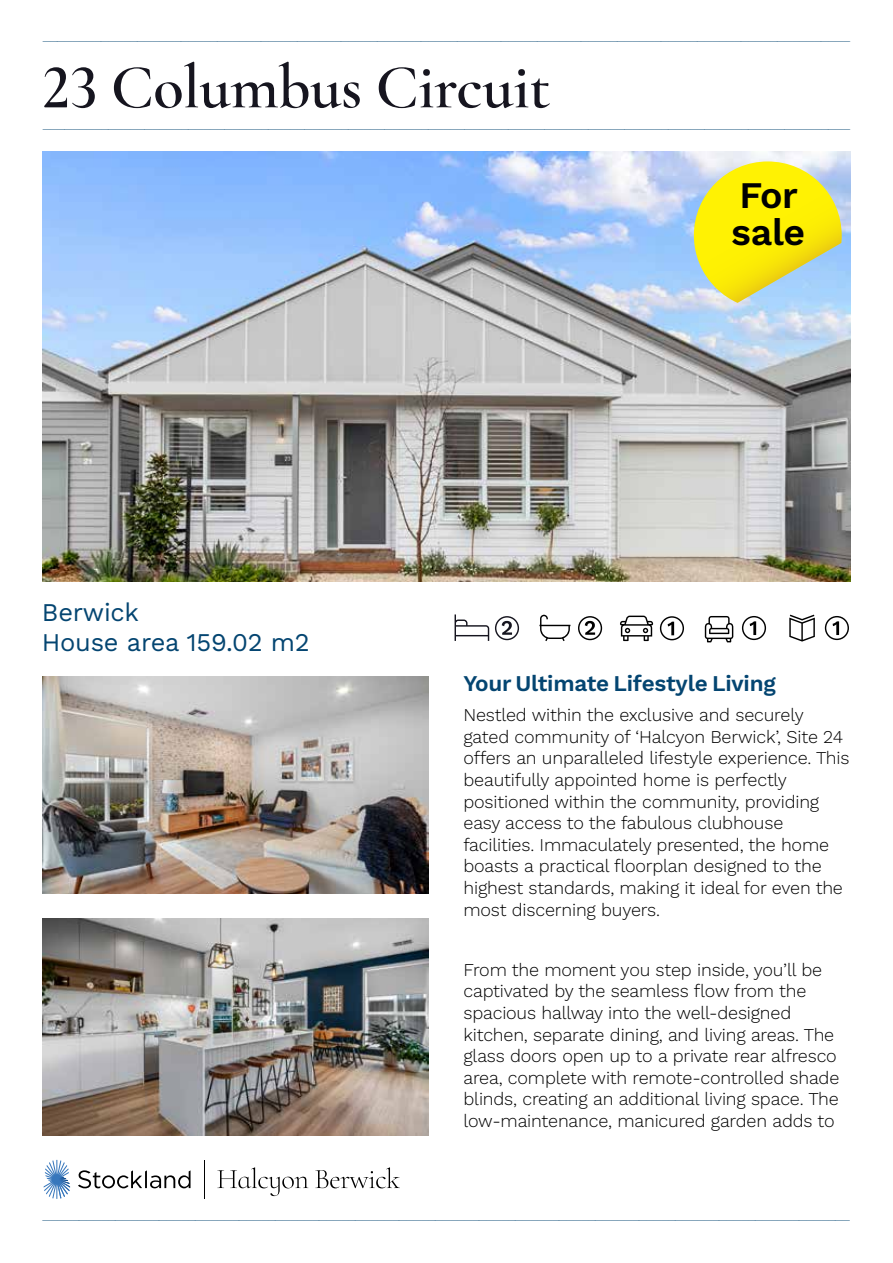
<style>
.page{position:relative;width:893px;height:1263px;background:#fff}
.page>*{position:absolute;margin:0;border:0;box-sizing:border-box;transform-origin:0 0}
.t1{font:600 63px "Cormorant Infant";letter-spacing:-.01em;color:#16151f}
.t2{font:600 37.5px/37.5px "Work Sans";letter-spacing:-.01em;color:#000}
.t3{font:25.5px/30.6px "Work Sans";letter-spacing:-.01em;color:#044571}
.t4{font:600 22.5px "Work Sans";letter-spacing:-.01em;color:#044571}
.t5{font:300 18px/21.6px "Work Sans";letter-spacing:-.01em;color:#000}
.t6{font:300 9px "Work Sans";color:#044571}
</style>
<div class="page">
<img style="left:43px;top:152px;width:807px;height:429px">
<img style="left:43px;top:676px;width:386px;height:217px">
<img style="left:43px;top:918px;width:385px;height:217px">
<svg style="left:694px;top:161px;width:148px;height:142px;background:#e6e44e"></svg>
<svg style="left:78px;top:1170px;width:113px;height:18px"></svg>
<svg style="left:44px;top:1160px;width:25px;height:39px"></svg>
<img style="left:57px;top:1177px;width:13px;height:21px">
<hr style="left:204px;top:1160px;width:1px;height:39px;background:#000">
<svg style="left:217px;top:1167px;width:91px;height:29px"></svg>
<svg style="left:315px;top:1167px;width:85px;height:21px"></svg>
<svg style="left:825px;top:616px;width:24px;height:24px"></svg>
<svg style="left:789px;top:615px;width:26px;height:27px"></svg>
<svg style="left:742px;top:616px;width:24px;height:24px"></svg>
<svg style="left:705px;top:616px;width:28px;height:26px"></svg>
<svg style="left:660px;top:616px;width:24px;height:24px"></svg>
<svg style="left:620px;top:616px;width:33px;height:25px"></svg>
<svg style="left:539px;top:615px;width:31px;height:26px"></svg>
<svg style="left:578px;top:616px;width:24px;height:24px"></svg>
<svg style="left:495px;top:616px;width:24px;height:24px"></svg>
<svg style="left:455px;top:614px;width:34px;height:27px"></svg>
<p class="t6" style="left:42px;top:35px;width:810px">———————————————————————————————————————————————————————————————————————————————————————————————————————————————</p>
<h1 class="t1" style="left:43px;top:48px;width:509px">23 Columbus Circuit</h1>
<p class="t6" style="left:42px;top:122px;width:810px">———————————————————————————————————————————————————————————————————————————————————————————————————————————————</p>
<h3 class="t3" style="left:42px;top:596px;width:269px">Berwick<br>House area 159.02 m2</h3>
<h2 class="t2" style="left:731px;top:175px;width:75px">For sale</h2>
<p class="t4" style="left:463px;top:666px;width:314px">Your Ultimate Lifestyle Living</p>
<p class="t5" style="left:463px;top:703px;width:388px">Nestled within the exclusive and securely gated community of ‘Halcyon Berwick’, Site 24 offers an unparalleled lifestyle experience. This beautifully appointed home is perfectly positioned within the community, providing easy access to the fabulous clubhouse facilities. Immaculately presented, the home boasts a practical floorplan designed to the highest standards, making it ideal for even the most discerning buyers.</p>
<p class="t5" style="left:463px;top:958px;width:377px">From the moment you step inside, you’ll be captivated by the seamless flow from the spacious hallway into the well-designed kitchen, separate dining, and living areas. The glass doors open up to a private rear alfresco area, complete with remote-controlled shade blinds, creating an additional living space. The low-maintenance, manicured garden adds to</p>
<p class="t6" style="left:42px;top:1213px;width:810px">———————————————————————————————————————————————————————————————————————————————————————————————————————————————</p>
</div>
